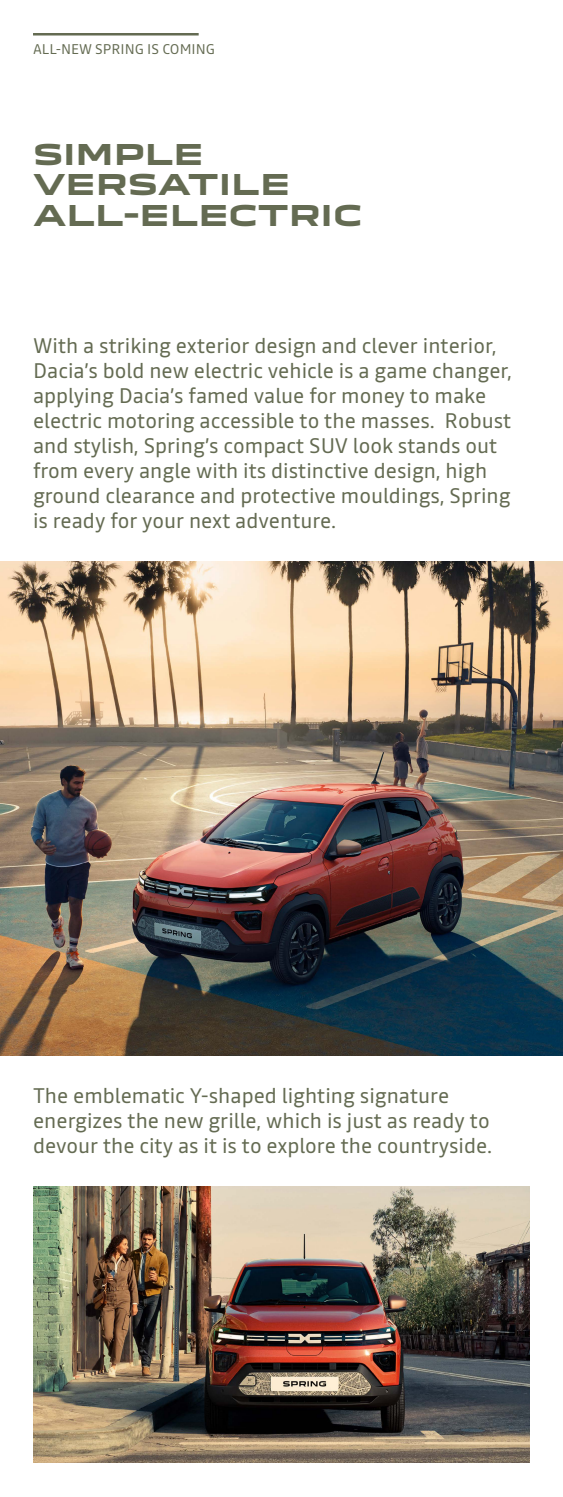
<style>
.page{position:relative;width:563px;height:1497px;background:#fff}
.page>*{position:absolute;margin:0;border:0;box-sizing:border-box;transform-origin:0 0}
.t1{font:700 28px/30.5px "Dacia Block Extended";color:#646b52}
.t2{font:21px/25px "Read";color:#646b52}
.t3{font:14px "Read";color:#646b52}
</style>
<div class="page">
<img style="left:33px;top:1186px;width:497px;height:276px">
<img style="left:0;top:561px;width:562px;height:494px">
<hr style="left:33px;top:33px;width:165px;height:3px;background:#646b52">
<p class="t3" style="left:33px;top:40px;width:183px">ALL-NEW SPRING IS COMING</p>
<h1 class="t1" style="left:33px;top:140px;width:331px">SIMPLE<br>VERSATILE<br>ALL-ELECTRIC</h1>
<p class="t2" style="left:33px;top:332px;width:480px">With a striking exterior design and clever interior, Dacia’s bold new electric vehicle is a game changer, applying Dacia’s famed value for money to make electric motoring accessible to the masses. Robust and stylish, Spring’s compact SUV look stands out from every angle with its distinctive design, high ground clearance and protective mouldings, Spring is ready for your next adventure.</p>
<p class="t2" style="left:33px;top:1083px;width:460px">The emblematic Y-shaped lighting signature energizes the new grille, which is just as ready to devour the city as it is to explore the countryside.</p>
</div>
